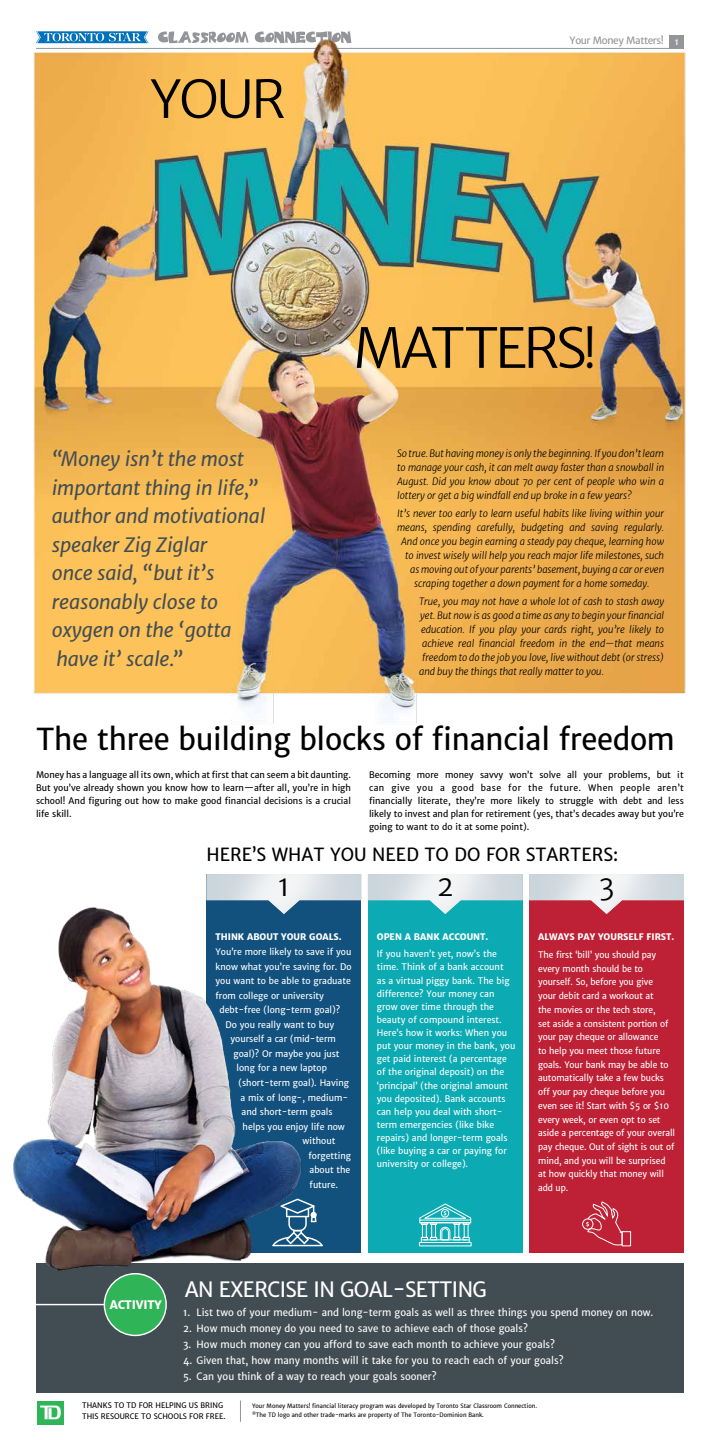
<style>
.page{position:relative;width:720px;height:1440px;background:#fff}
.page>*{position:absolute;margin:0;border:0;box-sizing:border-box;transform-origin:0 0}
.t1{font:54.8px "Merriweather Sans";letter-spacing:-.07em;color:#000}
.t2{font:52px "Merriweather Sans";color:#000}
.t3{font:30px "Merriweather Sans";letter-spacing:-.01em;color:#000}
.t4{font:28.4px "Merriweather Sans";color:#000}
.t5{font:21px "Merriweather Sans";letter-spacing:-.03em;color:#fff}
.t6{font:italic 19.5px/28.5px "Merriweather Sans";letter-spacing:-.01em;color:#424d53}
.t7{font:18px "Merriweather Sans";color:#000}
.t8{font:800 11.7px "Merriweather Sans";letter-spacing:-.01em;color:#fff}
.t9{font:italic 10px/14px "Merriweather Sans";color:#000;text-align:justify;scale:.94 1}
.t10{font:10px "Merriweather Sans";color:#fff}
.t11{font:10px "Merriweather Sans";letter-spacing:-.04em;color:#939598}
.t12{font:9px/13.1px "Merriweather Sans";color:#fff}
.t13{font:9px/13px "Merriweather Sans";color:#000;text-align:justify}
.t14{font:9px/13.7px "Merriweather Sans";color:#fff;scale:.95 1}
.t15{font:800 9px "Merriweather Sans";color:#fff}
.t16{font:7.6px/10.6px "Merriweather Sans";color:#000;scale:.96 1}
.t17{font:6px/9px "Merriweather Sans";color:#000;scale:.96 1}
.s1{font-size:9.2px;color:#fff}
.s2{font-size:48px}
</style>
<div class="page">
<img style="left:34px;top:31px;width:652px;height:693px">
<div style="left:529px;top:875px;width:155px;height:378px;background:#be2135"></div>
<img style="left:529px;top:874px;width:155px;height:40px">
<div style="left:368px;top:875px;width:155px;height:378px;background:#0caab3"></div>
<img style="left:368px;top:874px;width:155px;height:40px">
<div style="left:207px;top:875px;width:154px;height:378px;background:#12517e"></div>
<img style="left:309px;top:874px;width:52px;height:27px">
<svg style="left:309px;top:1203px;width:14px;height:43px"></svg>
<svg style="left:419px;top:1243px;width:52px;height:3px"></svg>
<svg style="left:419px;top:1203px;width:53px;height:40px"></svg>
<div style="left:419px;top:1220px;width:52px;height:3px;border:1px solid #fff"></div>
<svg style="left:582px;top:1201px;width:49px;height:46px"></svg>
<div style="left:36px;top:1263px;width:648px;height:129px;background:#424d53"></div>
<hr style="left:27px;top:1304px;width:79px;height:1px;background:#fff">
<div style="left:104px;top:1274px;width:62px;height:61px;background:#2fb457;border-radius:50%"></div>
<div style="left:104px;top:1273px;width:63px;height:63px;border:1px solid #fff;border-radius:50%"></div>
<svg style="left:240px;top:1401px;width:1px;height:21px"></svg>
<div style="left:37px;top:1401px;width:27px;height:23px;background:#2fb457"></div>
<svg style="left:40px;top:1406px;width:21px;height:13px"></svg>
<img style="left:13px;top:874px;width:296px;height:407px">
<h2 class="t2" style="left:150px;top:67px;width:137px">YOUR</h2>
<p class="t11" style="left:570px;top:34px;width:111px">Your Money Matters! <span class="s1">1</span></p>
<h3 class="t6" style="left:52px;top:445px;width:215px">“Money isn’t the most important thing in life,” author and motivational speaker Zig Ziglar<br>once said, “but it’s reasonably close to oxygen on the ‘gotta have it’ scale.”</h3>
<h1 class="t1" style="left:353px;top:315px;width:246px">MATTERS<span class="s2">!</span></h1>
<p class="t9" style="left:397px;top:446px;width:286px">So true. But having money is only the beginning. If you don’t learn to manage your cash, it can melt away faster than a snowball in August. Did you know about 70 per cent of people who win a lottery or get a big windfall end up broke in a few years?</p>
<p class="t9" style="left:397px;top:506px;width:286px">It’s never too early to learn useful habits like living within your</p>
<p class="t9" style="left:397px;top:520px;width:286px">means, spending carefully, budgeting and saving regularly.</p>
<p class="t9" style="left:401px;top:534px;width:281px">And once you begin earning a steady pay cheque, learning how</p>
<p class="t9" style="left:405px;top:548px;width:277px">to invest wisely will help you reach major life milestones, such</p>
<p class="t9" style="left:410px;top:562px;width:272px">as moving out of your parents’ basement, buying a car or even</p>
<p class="t9" style="left:414px;top:576px;width:252px">scraping together a down payment for a home someday.</p>
<p class="t9" style="left:419px;top:594px;width:262px">True, you may not have a whole lot of cash to stash away yet. But now is as good a time as any to begin your financial education. If you play your cards right, you’re likely to achieve real financial freedom in the end—that means freedom to do the job you love, live without debt (or stress) and buy the things that really matter to you.</p>
<h3 class="t3" style="left:36px;top:720px;width:640px">The three building blocks of financial freedom</h3>
<p class="t13" style="left:36px;top:768px;width:316px">Money has a language all its own, which at first that can seem a bit daunting.<br>But you’ve already shown you know how to learn—after all, you’re in high school! And figuring out how to make good financial decisions is a crucial life skill.</p>
<p class="t13" style="left:369px;top:768px;width:316px">Becoming more money savvy won’t solve all your problems, but it can give you a good base for the future. When people aren’t financially literate, they’re more likely to struggle with debt and less likely to invest and plan for retirement (yes, that’s decades away but you’re going to want to do it at some point).</p>
<h3 class="t7" style="left:207px;top:844px;width:413px">HERE’S WHAT YOU NEED TO DO FOR STARTERS:</h3>
<h3 class="t4" style="left:278px;top:868px;width:14px">1</h3>
<p class="t15" style="left:216px;top:932px;width:128px">THINK ABOUT YOUR GOALS.</p>
<p class="t12" style="left:216px;top:945px;width:137px">You’re more likely to save if you</p>
<p class="t12" style="left:216px;top:960px;width:138px">know what you’re saving for. Do</p>
<p class="t12" style="left:216px;top:974px;width:137px">you want to be able to graduate</p>
<p class="t12" style="left:216px;top:989px;width:110px">from college or university</p>
<p class="t12" style="left:220px;top:1003px;width:122px">debt-free (long-term goal)?</p>
<p class="t12" style="left:226px;top:1018px;width:110px">Do you really want to buy</p>
<p class="t12" style="left:231px;top:1033px;width:107px">yourself a car (mid-term</p>
<p class="t12" style="left:234px;top:1047px;width:108px">goal)? Or maybe you just</p>
<p class="t12" style="left:237px;top:1062px;width:92px">long for a new laptop</p>
<p class="t12" style="left:239px;top:1076px;width:112px">(short-term goal). Having</p>
<p class="t12" style="left:241px;top:1091px;width:109px">a mix of long-, medium-</p>
<p class="t12" style="left:242px;top:1105px;width:93px">and short-term goals</p>
<p class="t12" style="left:243px;top:1120px;width:104px">helps you enjoy life now</p>
<p class="t12" style="left:303px;top:1135px;width:34px">without</p>
<p class="t12" style="left:309px;top:1149px;width:44px">forgetting</p>
<p class="t12" style="left:310px;top:1164px;width:42px">about the</p>
<p class="t12" style="left:310px;top:1178px;width:30px">future.</p>
<h3 class="t4" style="left:437px;top:868px;width:19px">2</h3>
<p class="t15" style="left:377px;top:932px;width:113px">OPEN A BANK ACCOUNT.</p>
<p class="t12" style="left:377px;top:948px;width:140px">If you haven’t yet, now’s the time. Think of a bank account<br>as a virtual piggy bank. The big difference? Your money can grow over time through the beauty of compound interest.<br>Here’s how it works: When you put your money in the bank, you get paid interest (a percentage of the original deposit) on the ‘principal’ (the original amount you deposited). Bank accounts can help you deal with short&shy;term emergencies (like bike repairs) and longer-term goals (like buying a car or paying for university or college).</p>
<h3 class="t4" style="left:599px;top:868px;width:17px">3</h3>
<p class="t15" style="left:538px;top:932px;width:138px">ALWAYS PAY YOURSELF FIRST.</p>
<p class="t14" style="left:538px;top:948px;width:146px">The first ‘bill’ you should pay every month should be to yourself. So, before you give<br>your debit card a workout at<br>the movies or the tech store,<br>set aside a consistent portion of your pay cheque or allowance<br>to help you meet those future goals. Your bank may be able to automatically take a few bucks off your pay cheque before you even see it! Start with $5 or $10 every week, or even opt to set aside a percentage of your overall pay cheque. Out of sight is out of mind, and you will be surprised at how quickly that money will add up.</p>
<p class="t8" style="left:110px;top:1297px;width:53px">ACTIVITY</p>
<h3 class="t5" style="left:185px;top:1277px;width:304px">AN EXERCISE IN GOAL-SETTING</h3>
<p class="t10" style="left:183px;top:1306px;width:472px">1. List two of your medium- and long-term goals as well as three things you spend money on now.</p>
<p class="t10" style="left:183px;top:1322px;width:346px">2. How much money do you need to save to achieve each of those goals?</p>
<p class="t10" style="left:183px;top:1338px;width:374px">3. How much money can you afford to save each month to achieve your goals?</p>
<p class="t10" style="left:183px;top:1354px;width:382px">4. Given that, how many months will it take for you to reach each of your goals?</p>
<p class="t10" style="left:183px;top:1370px;width:255px">5. Can you think of a way to reach your goals sooner?</p>
<p class="t16" style="left:82px;top:1400px;width:151px">THANKS TO TD FOR HELPING US BRING<br>THIS RESOURCE TO SCHOOLS FOR FREE.</p>
<p class="t17" style="left:252px;top:1401px;width:298px">Your Money Matters! financial literacy program was developed by Toronto Star Classroom Connection. <sup>®</sup>The TD logo and other trade-marks are property of The Toronto-Dominion Bank.</p>
</div>
